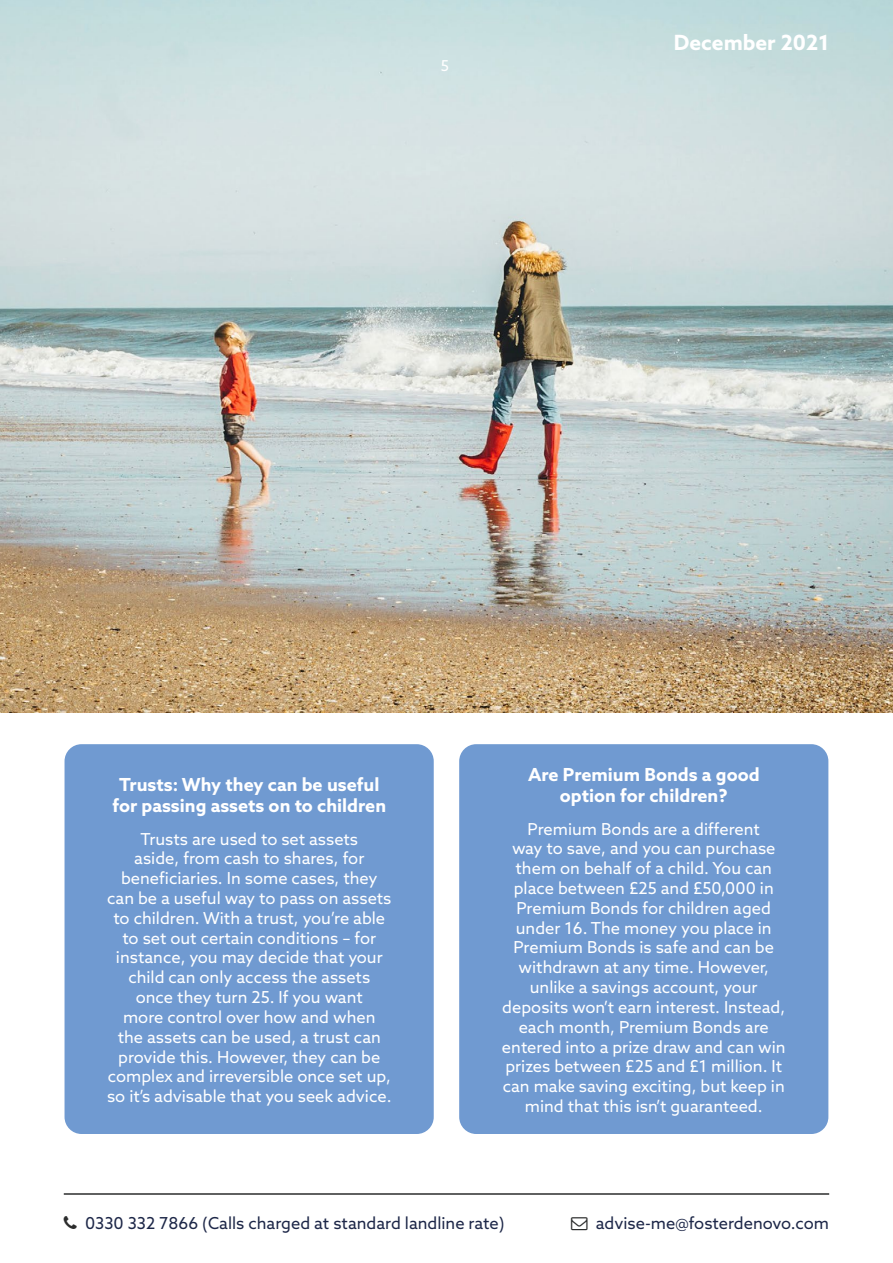
<style>
.page{position:relative;width:893px;height:1263px;background:#fff}
.page>*{position:absolute;margin:0;border:0;box-sizing:border-box;transform-origin:0 0}
.t1{font:700 21px "Azo Sans";color:#fff}
.t2{font:700 18px/21.6px "Azo Sans";color:#fff;text-align:center}
.t3{font:16.5px/19.8px "Azo Sans";color:#fff;text-align:center}
.t4{font:16.5px "Azo Sans";color:#1d2748}
.t5{font:15px "Azo Sans";color:#fff}
</style>
<div class="page">
<img style="left:0;top:0;width:893px;height:712px">
<hr style="left:64px;top:1193px;width:765px;height:2px;background:#2c2d2d">
<div style="left:65px;top:744px;width:369px;height:390px;background:#709ad1;border-radius:17px"></div>
<div style="left:459px;top:744px;width:369px;height:390px;background:#709ad1;border-radius:17px"></div>
<p class="t5" style="left:441px;top:56px;width:10px">5</p>
<p class="t1" style="left:674px;top:29px;width:157px">December 2021</p>
<p class="t2" style="left:112px;top:773px;width:275px">Trusts: Why they can be useful for passing assets on to children</p>
<p class="t3" style="left:107px;top:829px;width:286px">Trusts are used to set assets<br>aside, from cash to shares, for beneficiaries. In some cases, they can be a useful way to pass on assets to children. With a trust, you’re able to set out certain conditions – for instance, you may decide that your child can only access the assets<br>once they turn 25. If you want<br>more control over how and when<br>the assets can be used, a trust can provide this. However, they can be complex and irreversible once set up, so it’s advisable that you seek advice.</p>
<p class="t2" style="left:528px;top:763px;width:233px">Are Premium Bonds a good option for children?</p>
<p class="t3" style="left:502px;top:819px;width:285px">Premium Bonds are a different<br>way to save, and you can purchase them on behalf of a child. You can place between £25 and £50,000 in<br>Premium Bonds for children aged under 16. The money you place in<br>Premium Bonds is safe and can be withdrawn at any time. However, unlike a savings account, your deposits won’t earn interest. Instead, each month, Premium Bonds are entered into a prize draw and can win prizes between £25 and £1 million. It can make saving exciting, but keep in mind that this isn’t guaranteed.</p>
<p class="t4" style="left:85px;top:1212px;width:421px">0330 332 7866 (Calls charged at standard landline rate)</p>
<p class="t4" style="left:596px;top:1212px;width:235px">advise-me@fosterdenovo.com</p>
</div>
